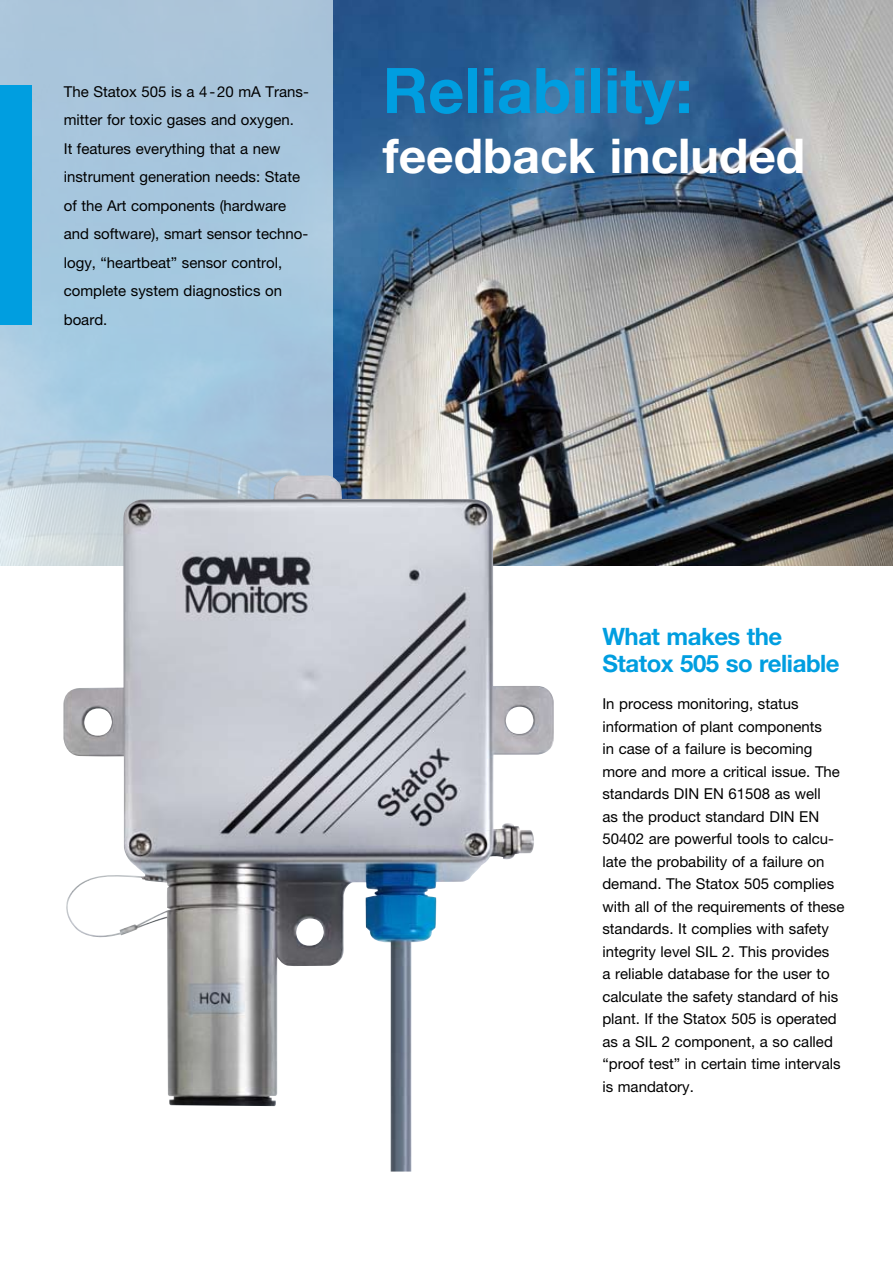
<style>
.page{position:relative;width:893px;height:1263px;background:#fff}
.page>*{position:absolute;margin:0;border:0;box-sizing:border-box;transform-origin:0 0}
.t1{font:700 63px "Helvetica Neue";color:#009ee0}
.t2{font:700 48px "Helvetica Neue";color:#fff}
.t3{font:700 24px/27px "Helvetica Neue";letter-spacing:-.02em;color:#009ee0}
.t4{font:15px/22.5px "Helvetica Neue";color:#000}
</style>
<div class="page">
<img style="left:333px;top:0;width:560px;height:566px">
<svg style="left:0;top:0;width:333px;height:566px;background:#a9c7de"></svg>
<div style="left:0;top:85px;width:32px;height:240px;background:#009ee0"></div>
<img style="left:63px;top:475px;width:491px;height:696px">
<p class="t4" style="left:64px;top:77px;width:247px;line-height:28.5px">The Statox 505 is a 4-20 mA Trans&shy;mitter for toxic gases and oxygen.<br>It features everything that a new instrument generation needs: State of the Art components (hardware and software), smart sensor techno&shy;logy, “heartbeat” sensor control, complete system diagnostics on board.</p>
<h1 class="t1" style="left:383px;top:52px;width:311px">Reliability:</h1>
<h2 class="t2" style="left:383px;top:126px;width:424px">feedback included</h2>
<h3 class="t3" style="left:602px;top:622px;width:239px">What makes the<br>Statox 505 so reliable</h3>
<p class="t4" style="left:602px;top:692px;width:243px">In process monitoring, status information of plant components<br>in case of a failure is becoming more and more a critical issue. The standards DIN EN 61508 as well<br>as the product standard DIN EN<br>50402 are powerful tools to calcu&shy;late the probability of a failure on demand. The Statox 505 complies with all of the requirements of these standards. It complies with safety integrity level SIL 2. This provides<br>a reliable database for the user to calculate the safety standard of his plant. If the Statox 505 is operated as a SIL 2 component, a so called “proof test” in certain time intervals is mandatory.</p>
</div>
